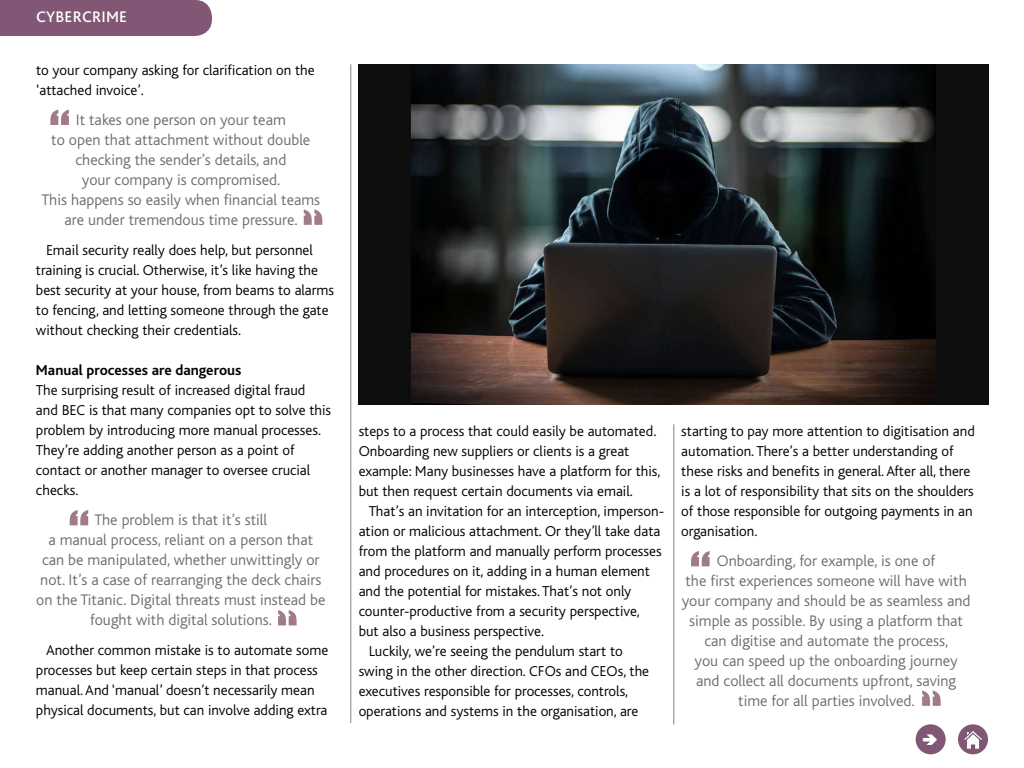
<style>
.page{position:relative;width:1024px;height:768px;background:#fff}
.page>*{position:absolute;margin:0;border:0;box-sizing:border-box;transform-origin:0 0}
.t1{font:60px "Impact";color:#a27b8a}
.t2{font:300 16px/20px "Bliss";color:#6d6e71;text-align:center}
.t3{font:500 16px "Bliss Pro";color:#fff}
.t4{font:300 15px/20px "Bliss";color:#000}
.t5{font:700 15px "Bliss";color:#000}
</style>
<div class="page">
<div style="left:0;top:0;width:212px;height:36px;background:#815775"></div>
<hr style="left:351px;top:64px;width:1px;height:659px;background:#808285">
<hr style="left:674px;top:424px;width:1px;height:300px;background:#808285">
<div style="left:916px;top:724px;width:30px;height:30px;background:#815775;border-radius:50%"></div>
<div style="left:958px;top:724px;width:30px;height:30px;background:#815775;border-radius:50%"></div>
<img style="left:964px;top:731px;width:18px;height:17px">
<img style="left:359px;top:64px;width:630px;height:340px">
<p class="t3" style="left:36px;top:6px;width:10px">CYBERCRIME</p>
<p class="t4" style="left:36px;top:60px;width:280px">to your company asking for clarification on the ‘attached invoice’.</p>
<p class="t2" style="left:42px;top:110px;width:280px">It takes one person on your team<br>to open that attachment without double checking the sender’s details, and<br>your company is compromised.<br>This happens so easily when financial teams are under tremendous time pressure.</p>
<p class="t4" style="left:36px;top:240px;width:300px;text-indent:10px">Email security really does help, but personnel training is crucial. Otherwise, it’s like having the best security at your house, from beams to alarms to fencing, and letting someone through the gate without checking their credentials.</p>
<p class="t5" style="left:36px;top:362px;width:207px">Manual processes are dangerous</p>
<p class="t4" style="left:36px;top:380px;width:297px">The surprising result of increased digital fraud and BEC is that many companies opt to solve this problem by introducing more manual processes.<br>They’re adding another person as a point of contact or another manager to oversee crucial checks.</p>
<p class="t2" style="left:36px;top:510px;width:291px">The problem is that it’s still<br>a manual process, reliant on a person that can be manipulated, whether unwittingly or not. It’s a case of rearranging the deck chairs on the Titanic. Digital threats must instead be fought with digital solutions.</p>
<p class="t4" style="left:36px;top:640px;width:294px;text-indent:10px">Another common mistake is to automate some processes but keep certain steps in that process manual. And ‘manual’ doesn’t necessarily mean physical documents, but can involve adding extra</p>
<h1 class="t1" style="left:49px;top:87px;width:22px">“</h1>
<h1 class="t1" style="left:69px;top:487px;width:22px">“</h1>
<p class="t4" style="left:359px;top:421px;width:303px">steps to a process that could easily be automated.<br>Onboarding new suppliers or clients is a great example: Many businesses have a platform for this, but then request certain documents via email.</p>
<p class="t4" style="left:369px;top:501px;width:296px">That’s an invitation for an interception, imperson-</p>
<p class="t4" style="left:359px;top:521px;width:303px">ation or malicious attachment. Or they’ll take data</p>
<p class="t4" style="left:359px;top:541px;width:305px">from the platform and manually perform processes</p>
<p class="t4" style="left:359px;top:561px;width:293px">and procedures on it, adding in a human element</p>
<p class="t4" style="left:359px;top:581px;width:274px">and the potential for mistakes. That’s not only</p>
<p class="t4" style="left:359px;top:601px;width:283px">counter-productive from a security perspective,</p>
<p class="t4" style="left:359px;top:621px;width:187px">but also a business perspective.</p>
<p class="t4" style="left:369px;top:641px;width:256px">Luckily, we’re seeing the pendulum start to</p>
<p class="t4" style="left:359px;top:661px;width:292px">swing in the other direction. CFOs and CEOs, the</p>
<p class="t4" style="left:359px;top:681px;width:271px">executives responsible for processes, controls,</p>
<p class="t4" style="left:359px;top:701px;width:281px">operations and systems in the organisation, are</p>
<p class="t4" style="left:681px;top:421px;width:295px">starting to pay more attention to digitisation and automation. There’s a better understanding of these risks and benefits in general. After all, there is a lot of responsibility that sits on the shoulders of those responsible for outgoing payments in an organisation.</p>
<p class="t2" style="left:682px;top:551px;width:290px">Onboarding, for example, is one of<br>the first experiences someone will have with your company and should be as seamless and simple as possible. By using a platform that can digitise and automate the process,<br>you can speed up the onboarding journey and collect all documents upfront, saving time for all parties involved.</p>
<h1 class="t1" style="left:690px;top:528px;width:22px">“</h1>
</div>
